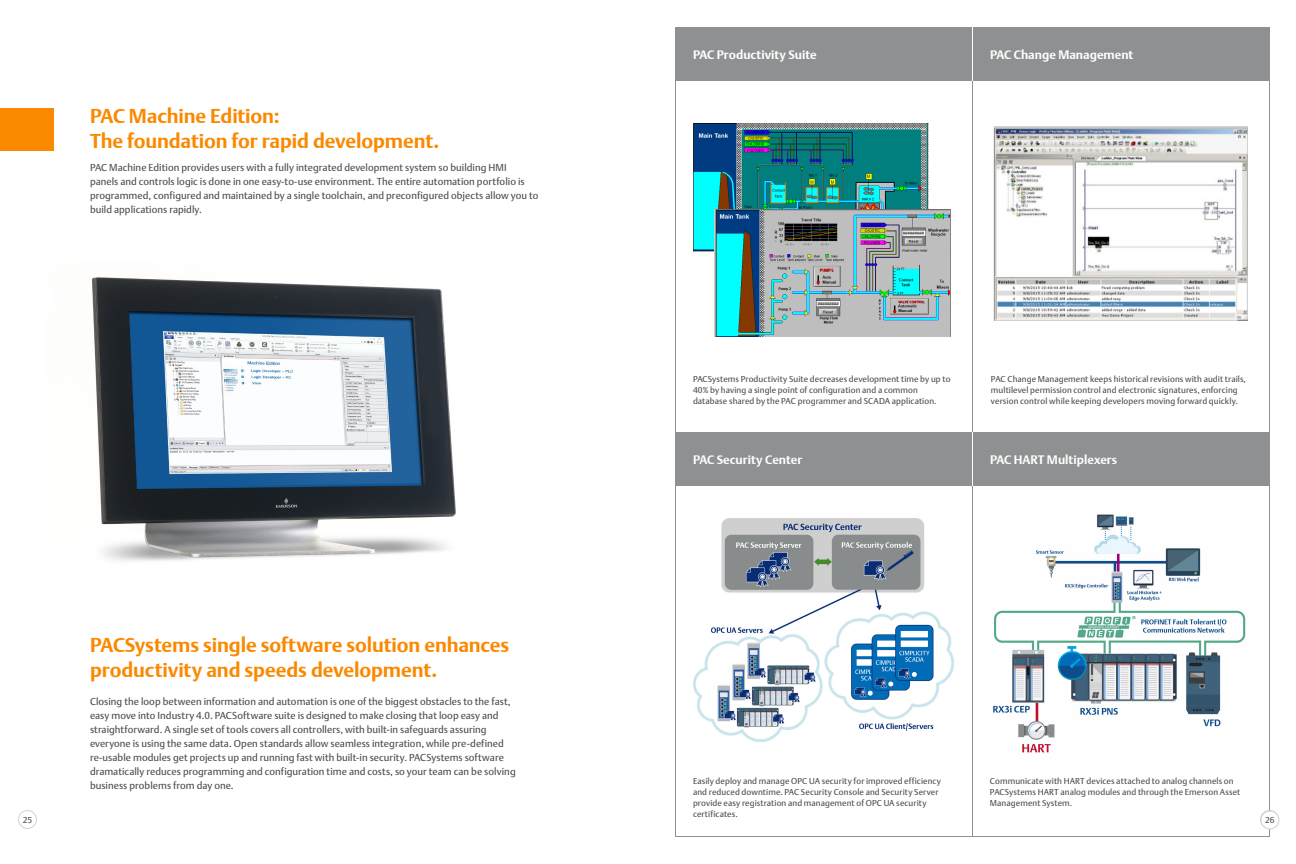
<style>
.page{position:relative;width:1296px;height:864px;background:#fff}
.page>*{position:absolute;margin:0;border:0;box-sizing:border-box;transform-origin:0 0}
.t1{font:700 20px/25px "DTL Argo T";letter-spacing:-.005em;color:#fa8900}
.t2{font:700 12.2px "DTL Argo T";color:#fff}
.t3{font:10px/14px "DTL Argo T";letter-spacing:.005em;color:#4b4c4d}
.SMALLEST{font:8.5px/11px "DTL Argo T";letter-spacing:.01em;color:#4b4c4d}
</style>
<div class="page">
<div style="left:1260px;top:810px;width:18px;height:18px;background:#d6d7d9;border-radius:50%"></div>
<div style="left:1260px;top:810px;width:19px;height:19px;border:1px solid #d1d2d4;border-radius:50%"></div>
<div style="left:18px;top:810px;width:19px;height:19px;border:1px solid #d1d2d4;border-radius:50%"></div>
<div style="left:676px;top:28px;width:594px;height:54px;background:#8e9091"></div>
<div style="left:676px;top:432px;width:594px;height:54px;background:#8e9091"></div>
<hr style="left:972px;top:27px;width:1px;height:810px;background:#8e9091">
<img style="left:693px;top:124px;width:236px;height:128px">
<img style="left:693px;top:518px;width:261px;height:223px">
<img style="left:993px;top:514px;width:253px;height:239px">
<hr style="left:972px;top:27px;width:1px;height:54px;background:#fff">
<hr style="left:972px;top:432px;width:1px;height:54px;background:#fff">
<div style="left:0;top:108px;width:54px;height:42px;background:#fa8900"></div>
<div style="left:1261px;top:811px;width:18px;height:18px;background:#fff;border-radius:50%"></div>
<div style="left:1260px;top:810px;width:20px;height:20px;border:1px solid #d1d2d4;border-radius:50%"></div>
<img style="left:92px;top:277px;width:364px;height:284px">
<img style="left:714px;top:209px;width:236px;height:128px">
<img style="left:993px;top:126px;width:255px;height:195px">
<img style="left:1188px;top:577px;width:22px;height:6px">
<p class="t1" style="left:90px;top:104px;width:351px">PAC Machine Edition:<br>The foundation for rapid development.</p>
<p class="t3" style="left:90px;top:161px;width:450px">PAC Machine Edition provides users with a fully integrated development system so building HMI<br>panels and controls logic is done in one easy-to-use environment. The entire automation portfolio is programmed, configured and maintained by a single toolchain, and preconfigured objects allow you to build applications rapidly.</p>
<p class="SMALLEST" style="left:23px;top:814px;width:11px">25</p>
<p class="t1" style="left:90px;top:633px;width:421px">PACSystems single software solution enhances productivity and speeds development.</p>
<p class="t3" style="left:90px;top:695px;width:427px">Closing the loop between information and automation is one of the biggest obstacles to the fast, easy move into Industry 4.0. PACSoftware suite is designed to make closing that loop easy and straightforward. A single set of tools covers all controllers, with built-in safeguards assuring everyone is using the same data. Open standards allow seamless integration, while pre-defined re-usable modules get projects up and running fast with built-in security. PACSystems software dramatically reduces programming and configuration time and costs, so your team can be solving business problems from day one.</p>
<p class="t2" style="left:693px;top:48px;width:125px">PAC Productivity Suite</p>
<p class="t2" style="left:990px;top:48px;width:145px">PAC Change Management</p>
<p class="SMALLEST" style="left:693px;top:373px;width:259px">PACSystems Productivity Suite decreases development time by up to<br>40% by having a single point of configuration and a common database shared by the PAC programmer and SCADA application.</p>
<p class="SMALLEST" style="left:991px;top:373px;width:257px">PAC Change Management keeps historical revisions with audit trails, multilevel permission control and electronic signatures, enforcing version control while keeping developers moving forward quickly.</p>
<p class="t2" style="left:693px;top:452px;width:111px">PAC Security Center</p>
<p class="t2" style="left:990px;top:452px;width:129px">PAC HART Multiplexers</p>
<p class="SMALLEST" style="left:693px;top:776px;width:250px">Easily deploy and manage OPC UA security for improved efficiency and reduced downtime. PAC Security Console and Security Server provide easy registration and management of OPC UA security certificates.</p>
<p class="SMALLEST" style="left:990px;top:776px;width:252px">Communicate with HART devices attached to analog channels on<br>PACSystems HART analog modules and through the Emerson Asset<br>Management System.</p>
<p class="SMALLEST" style="left:1265px;top:815px;width:11px">26</p>
</div>
